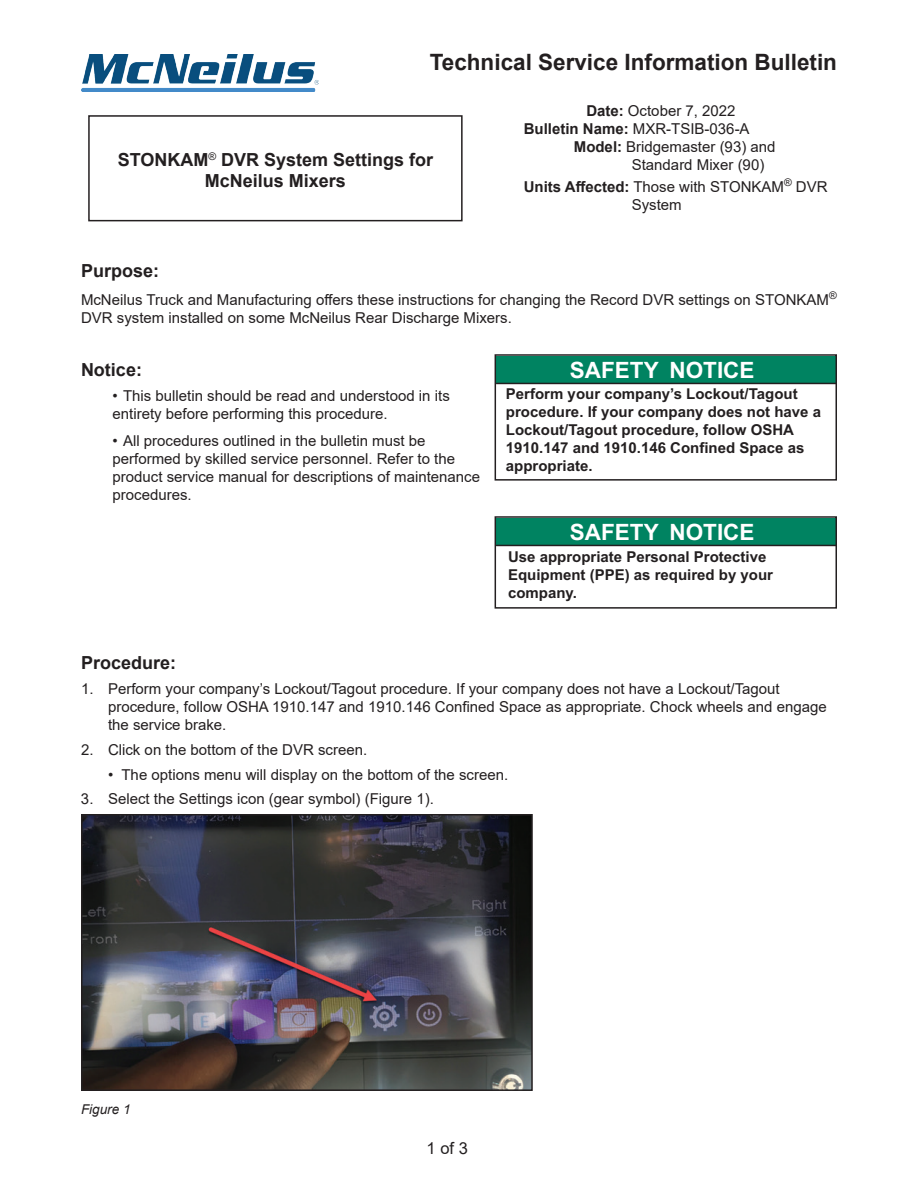
<style>
.page{position:relative;width:918px;height:1188px;background:#fff}
.page>*{position:absolute;margin:0;border:0;box-sizing:border-box;transform-origin:0 0}
.t1{font:700 22.5px "Arial";color:#231f20}
.t2{font:700 22.5px "Arial";color:#fff}
.t3{font:700 18px/21.6px "Arial";color:#231f20;text-align:center}
.t4{font:16.5px "Arial";color:#231f20}
.t5{font:15px/18px "Arial";color:#231f20}
.t6{font:700 15px/18px "Arial";color:#231f20}
.t7{font:italic 13.5px "Arial";color:#231f20}
.s1{font-weight:700}
</style>
<div class="page">
<div style="left:88px;top:115px;width:375px;height:106px;border:2px solid #231f20"></div>
<div style="left:496px;top:518px;width:340px;height:27px;background:#008361"></div>
<div style="left:495px;top:516px;width:342px;height:93px;border:2px solid #231f20"></div>
<hr style="left:496px;top:545px;width:340px;height:1px;background:#231f20">
<img style="left:84px;top:817px;width:446px;height:271px">
<div style="left:81px;top:814px;width:452px;height:277px;border:2px solid #231f20"></div>
<img style="left:81px;top:54px;width:238px;height:37px">
<div style="left:496px;top:356px;width:340px;height:27px;background:#008361"></div>
<div style="left:495px;top:354px;width:342px;height:126px;border:2px solid #231f20"></div>
<hr style="left:496px;top:383px;width:340px;height:1px;background:#231f20">
<h1 class="t1" style="left:430px;top:47px;width:409px">Technical Service Information Bulletin</h1>
<p class="t5" style="left:586px;top:102px;width:151px"><span class="s1">Date:</span> October 7, 2022</p>
<p class="t5" style="left:524px;top:120px;width:227px"><span class="s1">Bulletin Name:</span> MXR-TSIB-036-A</p>
<p class="t5" style="left:574px;top:138px;width:203px"><span class="s1">Model:</span> Bridgemaster (93) and</p>
<p class="t5" style="left:632px;top:156px;width:134px">Standard Mixer (90)</p>
<p class="t5" style="left:632px;top:177px;width:197px;text-indent:-108px"><span class="s1">Units Affected:</span> Those with STONKAM<sup>®</sup> DVR<br>System</p>
<p class="t3" style="left:118px;top:149px;width:317px">STONKAM<sup>®</sup> DVR System Settings for<br>McNeilus Mixers</p>
<p class="t3" style="left:81px;top:260px;width:80px">Purpose:</p>
<p class="t5" style="left:81px;top:291px;width:757px">McNeilus Truck and Manufacturing offers these instructions for changing the Record DVR settings on STONKAM<sup>®<br></sup>DVR system installed on some McNeilus Rear Discharge Mixers.</p>
<p class="t3" style="left:81px;top:359px;width:63px">Notice:</p>
<p class="t5" style="left:112px;top:386px;width:339px">• This bulletin should be read and understood in its entirety before performing this procedure.</p>
<p class="t5" style="left:112px;top:431px;width:369px">• All procedures outlined in the bulletin must be performed by skilled service personnel. Refer to the product service manual for descriptions of maintenance procedures.</p>
<h1 class="t2" style="left:570px;top:355px;width:186px">SAFETY NOTICE</h1>
<p class="t6" style="left:506px;top:385px;width:317px">Perform your company’s Lockout/Tagout procedure. If your company does not have a Lockout/Tagout procedure, follow OSHA 1910.147 and 1910.146 Confined Space as appropriate.</p>
<h1 class="t2" style="left:570px;top:517px;width:186px">SAFETY NOTICE</h1>
<p class="t6" style="left:508px;top:549px;width:267px">Use appropriate Personal Protective<br>Equipment (PPE) as required by your company.</p>
<p class="t3" style="left:81px;top:652px;width:97px">Procedure:</p>
<p class="t5" style="left:108px;top:680px;width:720px;text-indent:-27px">1. Perform your company’s Lockout/Tagout procedure. If your company does not have a Lockout/Tagout procedure, follow OSHA 1910.147 and 1910.146 Confined Space as appropriate. Chock wheels and engage the service brake.</p>
<p class="t5" style="left:81px;top:740px;width:288px">2. Click on the bottom of the DVR screen.</p>
<p class="t5" style="left:108px;top:765px;width:402px">• The options menu will display on the bottom of the screen.</p>
<p class="t5" style="left:81px;top:790px;width:354px">3. Select the Settings icon (gear symbol) (Figure 1).</p>
<p class="t7" style="left:81px;top:1100px;width:51px">Figure 1</p>
<p class="t4" style="left:427px;top:1136px;width:43px">1 of 3</p>
</div>
